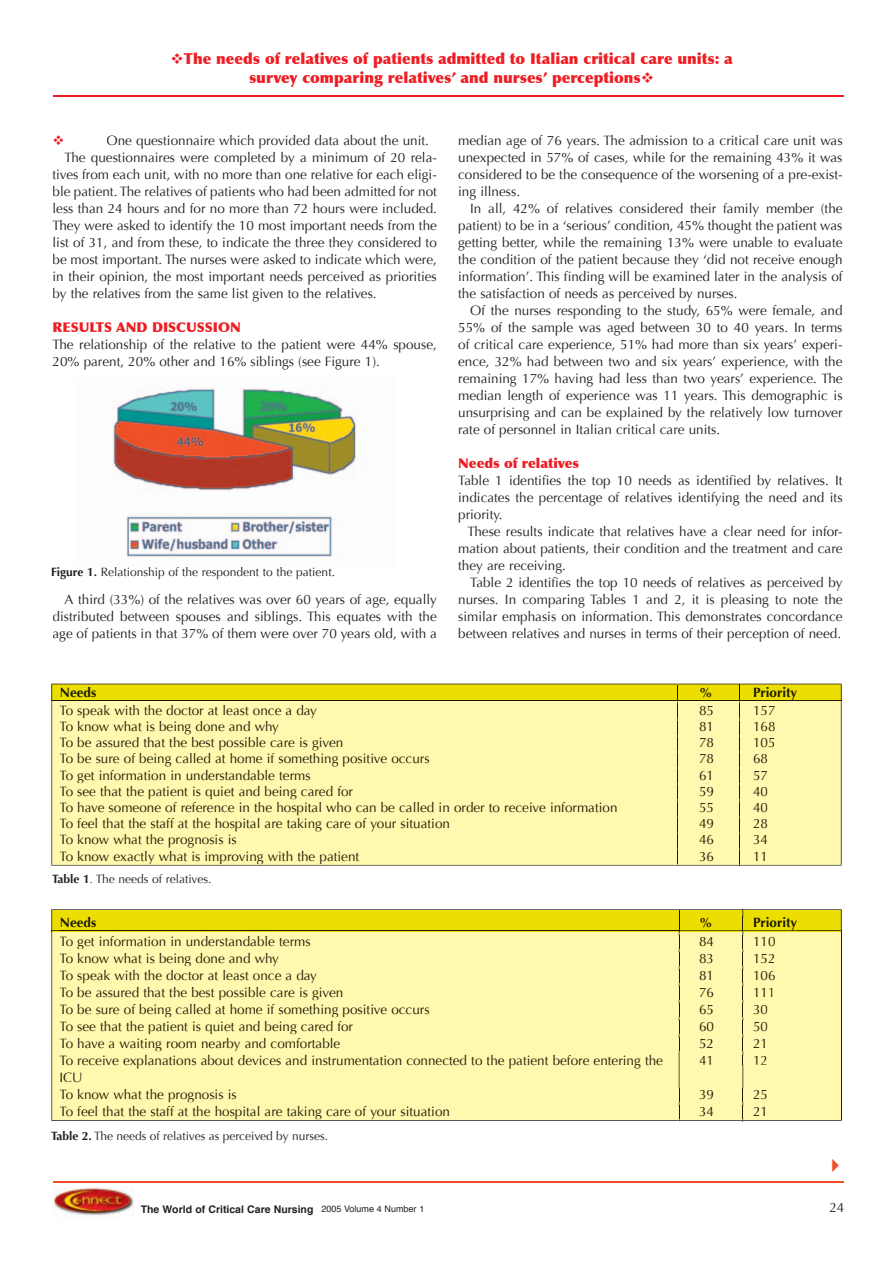
<style>
.page{position:relative;width:893px;height:1263px;background:#fff}
.page>*{position:absolute;margin:0;border:0;box-sizing:border-box;transform-origin:0 0}
.t1{font:900 15px/19.5px "Optima";color:#ee1d23;text-align:center}
.t2{font:13.5px/17px "Optima";color:#231f20;text-align:justify}
.t3{font:13.5px/17px "Optima";color:#1f1c06}
.t4{font:900 13.5px "Optima";color:#ee1d23}
.t5{font:700 13.5px "Optima";color:#191a00}
.t6{font:12px "Optima";color:#231f20}
.t7{font:700 10.5px "Helvetica";color:#231f20}
.s1{font-weight:700}
.s2{font-style:italic}
.s3{font-weight:400;font-size:9px}
</style>
<div class="page">
<hr style="left:53px;top:95px;width:791px;height:1px;background:#ee1d23">
<hr style="left:53px;top:1181px;width:791px;height:1px;background:#f04c27">
<img style="left:53px;top:1187px;width:81px;height:30px">
<img style="left:112px;top:388px;width:246px;height:170px">
<svg style="left:51px;top:684px;width:791px;height:182px;background:#f9f29c"></svg>
<svg style="left:51px;top:909px;width:791px;height:213px;background:#f9f29b"></svg>
<p class="t1" style="left:171px;top:49px;width:564px">❖The needs of relatives of patients admitted to Italian critical care units: a survey comparing relatives’ and nurses’ perceptions❖</p>
<p class="t2" style="left:107px;top:132px;width:324px">One questionnaire which provided data about the unit.</p>
<p class="t2" style="left:65px;top:149px;width:374px">The questionnaires were completed by a minimum of 20 rela-</p>
<p class="t2" style="left:53px;top:166px;width:386px">tives from each unit, with no more than one relative for each eligi-</p>
<p class="t2" style="left:53px;top:183px;width:386px">ble patient. The relatives of patients who had been admitted for not</p>
<p class="t2" style="left:53px;top:200px;width:386px">less than 24 hours and for no more than 72 hours were included.</p>
<p class="t2" style="left:53px;top:217px;width:386px">They were asked to identify the 10 most important needs from the</p>
<p class="t2" style="left:53px;top:234px;width:386px">list of 31, and from these, to indicate the three they considered to</p>
<p class="t2" style="left:53px;top:251px;width:386px">be most important. The nurses were asked to indicate which were,</p>
<p class="t2" style="left:53px;top:268px;width:386px">in their opinion, the most important needs perceived as priorities</p>
<p class="t2" style="left:53px;top:285px;width:326px">by the relatives from the same list given to the relatives.</p>
<p class="t4" style="left:53px;top:319px;width:190px">RESULTS AND DISCUSSION</p>
<p class="t2" style="left:53px;top:336px;width:386px">The relationship of the relative to the patient were 44% spouse,<br>20% parent, 20% other and 16% siblings (see Figure 1).</p>
<p class="t6" style="left:51px;top:565px;width:285px"><span class="s1">Figure 1.</span> Relationship of the respondent to the patient.</p>
<p class="t2" style="left:53px;top:591px;width:386px;text-indent:12px">A third (33%) of the relatives was over 60 years of age, equally distributed between spouses and siblings. This equates with the age of patients in that 37% of them were over 70 years old, with a</p>
<p class="t2" style="left:458px;top:132px;width:386px">median age of 76 years. The admission to a critical care unit was unexpected in 57% of cases, while for the remaining 43% it was considered to be the consequence of the worsening of a pre-exist&shy;ing illness.</p>
<p class="t2" style="left:458px;top:200px;width:386px;text-indent:12px">In all, 42% of relatives considered their family member (the patient) to be in a ‘serious’ condition, 45% thought the patient was getting better, while the remaining 13% were unable to evaluate the condition of the patient because they ‘did not receive enough information’. This finding will be examined later in the analysis of the satisfaction of needs as perceived by nurses.</p>
<p class="t2" style="left:458px;top:302px;width:386px;text-indent:12px">Of the nurses responding to the study, 65% were female, and 55% of the sample was aged between 30 to 40 years. In terms of critical care experience, 51% had more than six years’ experi&shy;ence, 32% had between two and six years’ experience, with the remaining 17% having had less than two years’ experience. The median length of experience was 11 years. This demographic is unsurprising and can be explained by the relatively low turnover rate of personnel in Italian critical care units.</p>
<p class="t4" style="left:458px;top:455px;width:122px">Needs of relatives</p>
<p class="t2" style="left:458px;top:472px;width:386px">Table 1 identifies the top 10 needs as identified by relatives. It indicates the percentage of relatives identifying the need and its priority.</p>
<p class="t2" style="left:458px;top:523px;width:386px;text-indent:9px">These results indicate that relatives have a clear need for infor&shy;mation about patients, their condition and the treatment and care they are receiving.</p>
<p class="t2" style="left:458px;top:574px;width:386px;text-indent:12px">Table 2 identifies the top 10 needs of relatives as perceived by nurses. In comparing Tables 1 and 2, it is pleasing to note the similar emphasis on information. This demonstrates concordance between relatives and nurses in terms of their perception of need.</p>
<p class="t5" style="left:60px;top:684px;width:38px">Needs</p>
<p class="t5" style="left:699px;top:684px;width:15px">%</p>
<p class="t5" style="left:753px;top:684px;width:46px">Priority</p>
<p class="t3" style="left:60px;top:702px;width:259px">To speak with the doctor at least once a day</p>
<p class="t3" style="left:699px;top:702px;width:17px">85</p>
<p class="t3" style="left:753px;top:702px;width:24px">157</p>
<p class="t3" style="left:60px;top:718px;width:221px">To know what is being done and why</p>
<p class="t3" style="left:699px;top:718px;width:17px">81</p>
<p class="t3" style="left:753px;top:718px;width:24px">168</p>
<p class="t3" style="left:60px;top:734px;width:285px">To be assured that the best possible care is given</p>
<p class="t3" style="left:699px;top:734px;width:17px">78</p>
<p class="t3" style="left:753px;top:734px;width:24px">105</p>
<p class="t3" style="left:60px;top:750px;width:372px">To be sure of being called at home if something positive occurs</p>
<p class="t3" style="left:699px;top:750px;width:17px">78</p>
<p class="t3" style="left:753px;top:750px;width:17px">68</p>
<p class="t3" style="left:60px;top:767px;width:253px">To get information in understandable terms</p>
<p class="t3" style="left:699px;top:767px;width:17px">61</p>
<p class="t3" style="left:753px;top:767px;width:17px">57</p>
<p class="t3" style="left:60px;top:783px;width:295px">To see that the patient is quiet and being cared for</p>
<p class="t3" style="left:699px;top:783px;width:17px">59</p>
<p class="t3" style="left:753px;top:783px;width:17px">40</p>
<p class="t3" style="left:60px;top:799px;width:559px">To have someone of reference in the hospital who can be called in order to receive information</p>
<p class="t3" style="left:699px;top:799px;width:17px">55</p>
<p class="t3" style="left:753px;top:799px;width:17px">40</p>
<p class="t3" style="left:60px;top:815px;width:392px">To feel that the staff at the hospital are taking care of your situation</p>
<p class="t3" style="left:699px;top:815px;width:17px">49</p>
<p class="t3" style="left:753px;top:815px;width:17px">28</p>
<p class="t3" style="left:60px;top:831px;width:179px">To know what the prognosis is</p>
<p class="t3" style="left:699px;top:831px;width:17px">46</p>
<p class="t3" style="left:753px;top:831px;width:17px">34</p>
<p class="t3" style="left:60px;top:848px;width:301px">To know exactly what is improving with the patient</p>
<p class="t3" style="left:699px;top:848px;width:17px">36</p>
<p class="t3" style="left:753px;top:848px;width:17px">11</p>
<p class="t6" style="left:52px;top:872px;width:161px"><span class="s1">Table 1</span><span class="s2">.</span> The needs of relatives.</p>
<p class="t5" style="left:60px;top:914px;width:38px">Needs</p>
<p class="t5" style="left:699px;top:914px;width:15px">%</p>
<p class="t5" style="left:753px;top:914px;width:46px">Priority</p>
<p class="t3" style="left:60px;top:933px;width:253px">To get information in understandable terms</p>
<p class="t3" style="left:699px;top:933px;width:17px">84</p>
<p class="t3" style="left:753px;top:933px;width:24px">110</p>
<p class="t3" style="left:60px;top:950px;width:221px">To know what is being done and why</p>
<p class="t3" style="left:699px;top:950px;width:17px">83</p>
<p class="t3" style="left:753px;top:950px;width:24px">152</p>
<p class="t3" style="left:60px;top:967px;width:259px">To speak with the doctor at least once a day</p>
<p class="t3" style="left:699px;top:967px;width:17px">81</p>
<p class="t3" style="left:753px;top:967px;width:24px">106</p>
<p class="t3" style="left:60px;top:984px;width:285px">To be assured that the best possible care is given</p>
<p class="t3" style="left:699px;top:984px;width:17px">76</p>
<p class="t3" style="left:753px;top:984px;width:24px">111</p>
<p class="t3" style="left:60px;top:1001px;width:372px">To be sure of being called at home if something positive occurs</p>
<p class="t3" style="left:699px;top:1001px;width:17px">65</p>
<p class="t3" style="left:753px;top:1001px;width:17px">30</p>
<p class="t3" style="left:60px;top:1018px;width:295px">To see that the patient is quiet and being cared for</p>
<p class="t3" style="left:699px;top:1018px;width:17px">60</p>
<p class="t3" style="left:753px;top:1018px;width:17px">50</p>
<p class="t3" style="left:60px;top:1035px;width:282px">To have a waiting room nearby and comfortable</p>
<p class="t3" style="left:699px;top:1035px;width:17px">52</p>
<p class="t3" style="left:753px;top:1035px;width:17px">21</p>
<p class="t3" style="left:60px;top:1052px;width:605px">To receive explanations about devices and instrumentation connected to the patient before entering the</p>
<p class="t3" style="left:699px;top:1052px;width:17px">41</p>
<p class="t3" style="left:753px;top:1052px;width:17px">12</p>
<p class="t3" style="left:60px;top:1069px;width:179px">ICU<br>To know what the prognosis is</p>
<p class="t3" style="left:699px;top:1086px;width:17px">39</p>
<p class="t3" style="left:753px;top:1086px;width:17px">25</p>
<p class="t3" style="left:60px;top:1103px;width:392px">To feel that the staff at the hospital are taking care of your situation</p>
<p class="t3" style="left:699px;top:1103px;width:17px">34</p>
<p class="t3" style="left:753px;top:1103px;width:17px">21</p>
<p class="t6" style="left:51px;top:1129px;width:279px"><span class="s1">Table 2.</span> The needs of relatives as perceived by nurses.</p>
<p class="t7" style="left:141px;top:1204px;width:285px">The World of Critical Care Nursing <span class="s3">2005 Volume 4 Number 1</span></p>
<p class="t2" style="left:829px;top:1199px;width:17px">24</p>
</div>
